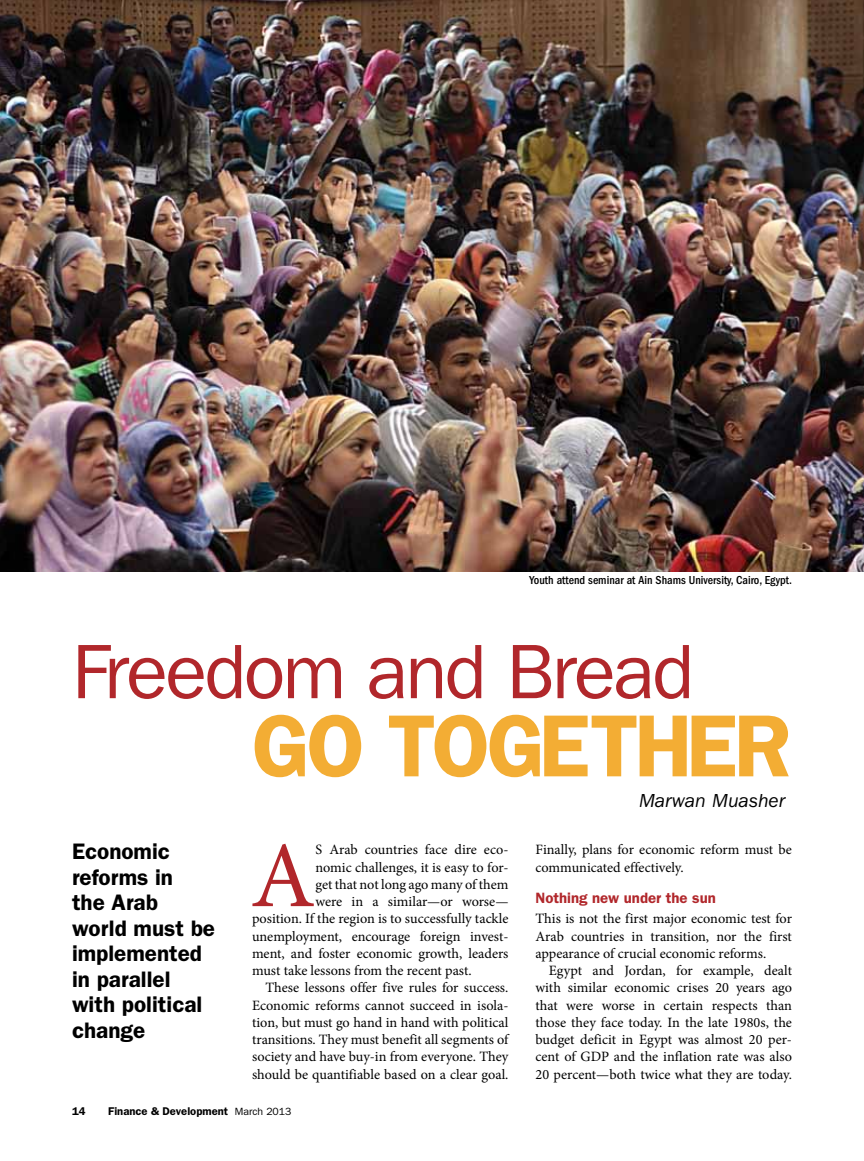
<style>
.page{position:relative;width:864px;height:1161px;background:#fff}
.page>*{position:absolute;margin:0;border:0;box-sizing:border-box;transform-origin:0 0}
.t1{font:93.9px "Minion Pro";color:#b1272b}
.t2{font:600 88.5px "ITC Franklin Gothic Std";letter-spacing:-.035em;color:#f3ad34}
.t3{font:77.4px "ITC Franklin Gothic Std";letter-spacing:-.035em;color:#b1272b}
.t4{font:600 22.5px/25.5px "ITC Franklin Gothic Std";color:#000}
.t5{font:italic 19.5px "ITC Franklin Gothic Std";color:#000}
.t6{font:600 15px "ITC Franklin Gothic Std";color:#b1272b}
.t7{font:14.25px/17.2px "Minion Pro";color:#000;text-align:justify}
.t8{font:500 condensed 12px "ITC Franklin Gothic Std";color:#000}
.t9{font:600 11.25px "ITC Franklin Gothic Std";color:#000}
.s1{font-weight:400;font-size:10.5px}
</style>
<div class="page">
<img style="left:0;top:0;width:864px;height:572px">
<p class="t8" style="left:530px;top:573px;width:264px">Youth attend seminar at Ain Shams University, Cairo, Egypt.</p>
<h3 class="t3" style="left:72px;top:627px;width:624px">Freedom and Bread</h3>
<h2 class="t2" style="left:252px;top:694px;width:541px">Go Together</h2>
<h3 class="t4" style="left:72px;top:839px;width:145px">Economic reforms in<br>the Arab world must be implemented in parallel with political change</h3>
<h1 class="t1" style="left:251px;top:813px;width:66px">A</h1>
<p class="t7" style="left:316px;top:841px;width:194px">s Arab countries face dire eco-</p>
<p class="t7" style="left:315px;top:859px;width:195px">nomic challenges, it is easy to for-</p>
<p class="t7" style="left:315px;top:876px;width:195px">get that not long ago many of them</p>
<p class="t7" style="left:315px;top:893px;width:195px">were in a similar—or worse—</p>
<p class="t7" style="left:252px;top:910px;width:258px">position. If the region is to successfully tackle</p>
<p class="t7" style="left:252px;top:928px;width:258px">unemployment, encourage foreign invest-</p>
<p class="t7" style="left:252px;top:945px;width:258px">ment, and foster economic growth, leaders</p>
<p class="t7" style="left:252px;top:962px;width:221px">must take lessons from the recent past.</p>
<p class="t7" style="left:266px;top:979px;width:244px">These lessons offer five rules for success.</p>
<p class="t7" style="left:252px;top:997px;width:258px">Economic reforms cannot succeed in isola-</p>
<p class="t7" style="left:252px;top:1014px;width:258px">tion, but must go hand in hand with political</p>
<p class="t7" style="left:252px;top:1031px;width:258px">transitions. They must benefit all segments of</p>
<p class="t7" style="left:252px;top:1048px;width:258px">society and have buy-in from everyone. They</p>
<p class="t7" style="left:252px;top:1066px;width:258px">should be quantifiable based on a clear goal.</p>
<p class="t9" style="left:72px;top:1104px;width:15px">14</p>
<p class="t9" style="left:108px;top:1104px;width:185px">Finance &amp; Development <span class="s1">March 2013</span></p>
<h3 class="t5" style="left:639px;top:790px;width:148px">Marwan Muasher</h3>
<p class="t7" style="left:536px;top:841px;width:258px">Finally, plans for economic reform must be communicated effectively.</p>
<p class="t6" style="left:536px;top:889px;width:182px">Nothing new under the sun</p>
<p class="t7" style="left:536px;top:910px;width:258px">This is not the first major economic test for Arab countries in transition, nor the first appearance of crucial economic reforms.</p>
<p class="t7" style="left:536px;top:962px;width:258px;text-indent:13px">Egypt and Jordan, for example, dealt with similar economic crises 20 years ago that were worse in certain respects than those they face today. In the late 1980s, the budget deficit in Egypt was almost 20 per&shy;cent of GDP and the inflation rate was also 20 percent—both twice what they are today.</p>
</div>
